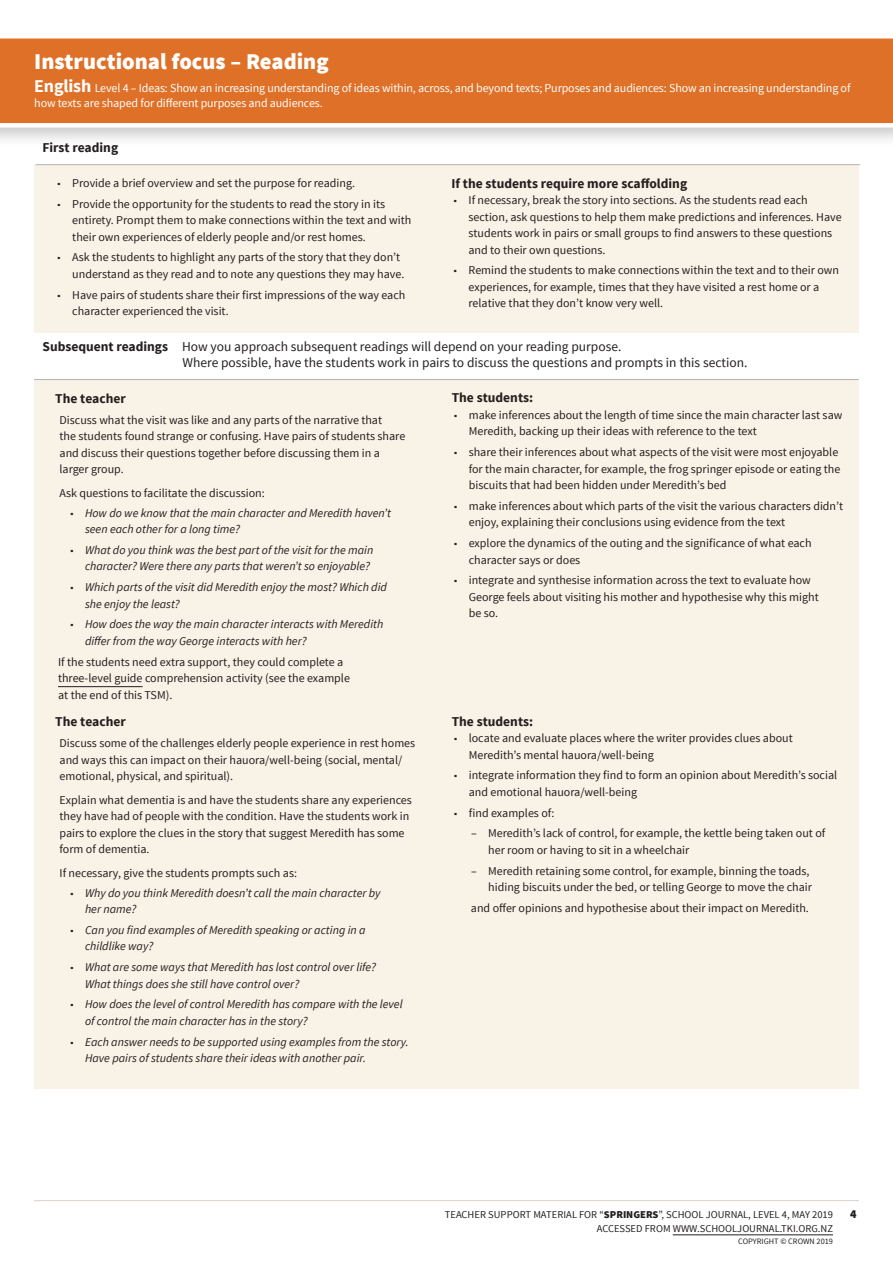
<style>
.page{position:relative;width:893px;height:1263px;background:#fff}
.page>*{position:absolute;margin:0;border:0;box-sizing:border-box;transform-origin:0 0}
.t1{font:900 22.5px "Source Sans Pro";color:#fff}
.t2{font:13.5px/15.8px "Source Sans Pro";color:#231f20}
.t3{font:700 13.5px "Source Sans Pro";color:#231f20}
.Body{font:12px/16.5px "Source Sans Pro";color:#231f20}
.t4{font:italic 12px/16.5px "Source Sans Pro";color:#231f20}
.title_strap_title_4{font:12px/15px "Source Sans Pro";letter-spacing:-.01em;color:#fff}
.Body_Bullet_Italic{font:12px/16.5px "Source Sans Pro";color:#231f20}
.Body_bullet{font:12px "Source Sans Pro";color:#231f20}
.t5{font:900 12px "Source Sans Pro";color:#231f20}
.t6{font:10.5px/13.5px "Source Sans Pro";color:#231f20;text-align:right}
.t7{font:8.25px "Source Sans Pro";color:#231f20}
.s1{font-weight:700;font-size:18px}
.s2{font-weight:700}
.s3{font-weight:900}
</style>
<div class="page">
<div style="left:34px;top:152px;width:825px;height:937px;background:#f9f2e6"></div>
<div style="left:34px;top:129px;width:826px;height:36px;background:#fff"></div>
<hr style="left:35px;top:164px;width:825px;height:1px;background:#b2b3b7">
<div style="left:34px;top:333px;width:825px;height:47px;background:#fff"></div>
<hr style="left:34px;top:379px;width:825px;height:1px;background:#b2b3b7">
<hr style="left:34px;top:1200px;width:825px;height:1px;background:#d7d2ca">
<hr style="left:673px;top:1234px;width:160px;height:1px;background:#231f20">
<div style="left:0;top:30px;width:893px;height:118px;background:#231f20;opacity:.25"></div>
<svg style="left:0;top:34px;width:893px;height:94px;background:#e17e3c"></svg>
<hr style="left:58px;top:686px;width:85px;height:1px;background:#231f20">
<h2 class="t1" style="left:34px;top:47px;width:296px">Instructional focus – Reading</h2>
<p class="title_strap_title_4" style="left:34px;top:81px;width:818px"><span class="s1">English</span> Level 4 – Ideas: Show an increasing understanding of ideas within, across, and beyond texts; Purposes and audiences: Show an increasing understanding of how texts are shaped for different purposes and audiences.</p>
<h5 class="t3" style="left:43px;top:139px;width:77px">First reading</h5>
<p class="Body" style="left:55px;top:175px;width:301px">▪ Provide a brief overview and set the purpose for reading.</p>
<p class="Body" style="left:72px;top:196px;width:340px;text-indent:-17px">▪ Provide the opportunity for the students to read the story in its entirety. Prompt them to make connections within the text and with their own experiences of elderly people and/or rest homes.</p>
<p class="Body" style="left:72px;top:249px;width:333px;text-indent:-17px">▪ Ask the students to highlight any parts of the story that they don’t understand as they read and to note any questions they may have.</p>
<p class="Body" style="left:72px;top:287px;width:335px;text-indent:-17px">▪ Have pairs of students share their first impressions of the way each character experienced the visit.</p>
<h5 class="t3" style="left:451px;top:175px;width:237px">If the students require more scaffolding</h5>
<p class="Body" style="left:468px;top:192px;width:375px;text-indent:-17px">▪ If necessary, break the story into sections. As the students read each section, ask questions to help them make predictions and inferences. Have students work in pairs or small groups to find answers to these questions and to their own questions.</p>
<p class="Body" style="left:468px;top:262px;width:372px;text-indent:-17px">▪ Remind the students to make connections within the text and to their own experiences, for example, times that they have visited a rest home or a relative that they don’t know very well.</p>
<h5 class="t2" style="left:183px;top:339px;width:566px;text-indent:-140px"><span class="s2">Subsequent readings</span> How you approach subsequent readings will depend on your reading purpose.<br>Where possible, have the students work in pairs to discuss the questions and prompts in this section.</h5>
<h5 class="t3" style="left:55px;top:390px;width:72px">The teacher</h5>
<p class="Body" style="left:60px;top:412px;width:347px">Discuss what the visit was like and any parts of the narrative that<br>the students found strange or confusing. Have pairs of students share and discuss their questions together before discussing them in a larger group.</p>
<p class="Body" style="left:60px;top:485px;width:207px">Ask questions to facilitate the discussion:</p>
<p class="t4" style="left:85px;top:504px;width:307px;text-indent:-17px">▪ How do we know that the main character and Meredith haven’t seen each other for a long time?</p>
<p class="t4" style="left:68px;top:542px;width:307px;text-align:right">▪ What do you think was the best part of the visit for the main character? Were there any parts that weren’t so enjoyable?</p>
<p class="t4" style="left:85px;top:579px;width:303px;text-indent:-17px">▪ Which parts of the visit did Meredith enjoy the most? Which did she enjoy the least?</p>
<p class="t4" style="left:85px;top:616px;width:300px;text-indent:-17px">▪ How does the way the main character interacts with Meredith differ from the way George interacts with her?</p>
<p class="Body_Bullet_Italic" style="left:58px;top:654px;width:293px">If the students need extra support, they could complete a three-level guide comprehension activity (see the example at the end of this TSM).</p>
<h5 class="t3" style="left:55px;top:713px;width:72px">The teacher</h5>
<p class="Body" style="left:60px;top:735px;width:357px">Discuss some of the challenges elderly people experience in rest homes and ways this can impact on their hauora/well-being (social, mental/ emotional, physical, and spiritual).</p>
<p class="Body" style="left:60px;top:792px;width:354px">Explain what dementia is and have the students share any experiences they have had of people with the condition. Have the students work in pairs to explore the clues in the story that suggest Meredith has some form of dementia.</p>
<p class="Body" style="left:60px;top:865px;width:239px">If necessary, give the students prompts such as:</p>
<p class="t4" style="left:85px;top:884px;width:297px;text-indent:-17px">▪ Why do you think Meredith doesn’t call the main character by her name?</p>
<p class="t4" style="left:85px;top:921px;width:282px;text-indent:-17px">▪ Can you find examples of Meredith speaking or acting in a childlike way?</p>
<p class="t4" style="left:85px;top:959px;width:293px;text-indent:-17px">▪ What are some ways that Meredith has lost control over life?<br>What things does she still have control over?</p>
<p class="t4" style="left:85px;top:996px;width:319px;text-indent:-17px">▪ How does the level of control Meredith has compare with the level of control the main character has in the story?</p>
<p class="t4" style="left:85px;top:1033px;width:325px;text-indent:-17px">▪ Each answer needs to be supported using examples from the story.<br>Have pairs of students share their ideas with another pair.</p>
<h5 class="t3" style="left:452px;top:389px;width:83px">The students:</h5>
<p class="Body" style="left:469px;top:407px;width:375px;text-indent:-17px">▪ make inferences about the length of time since the main character last saw<br>Meredith, backing up their ideas with reference to the text</p>
<p class="Body" style="left:469px;top:444px;width:373px;text-indent:-17px">▪ share their inferences about what aspects of the visit were most enjoyable for the main character, for example, the frog springer episode or eating the biscuits that had been hidden under Meredith’s bed</p>
<p class="Body" style="left:469px;top:498px;width:376px;text-indent:-17px">▪ make inferences about which parts of the visit the various characters didn’t enjoy, explaining their conclusions using evidence from the text</p>
<p class="Body" style="left:469px;top:535px;width:344px;text-indent:-17px">▪ explore the dynamics of the outing and the significance of what each character says or does</p>
<p class="Body" style="left:469px;top:572px;width:352px;text-indent:-17px">▪ integrate and synthesise information across the text to evaluate how<br>George feels about visiting his mother and hypothesise why this might be so.</p>
<h5 class="t3" style="left:452px;top:712px;width:83px">The students:</h5>
<p class="Body" style="left:469px;top:730px;width:326px;text-indent:-17px">▪ locate and evaluate places where the writer provides clues about<br>Meredith’s mental hauora/well-being</p>
<p class="Body" style="left:469px;top:767px;width:370px;text-indent:-17px">▪ integrate information they find to form an opinion about Meredith’s social and emotional hauora/well-being</p>
<p class="Body" style="left:452px;top:804px;width:104px">▪ find examples of:</p>
<p class="Body" style="left:488px;top:825px;width:339px;text-indent:-17px">– Meredith’s lack of control, for example, the kettle being taken out of her room or having to sit in a wheelchair</p>
<p class="Body" style="left:471px;top:863px;width:342px;text-align:right">– Meredith retaining some control, for example, binning the toads, hiding biscuits under the bed, or telling George to move the chair</p>
<p class="Body_bullet" style="left:471px;top:900px;width:339px">and offer opinions and hypothesise about their impact on Meredith.</p>
<p class="t6" style="left:445px;top:1208px;width:390px">TEACHER SUPPORT MATERIAL FOR “<span class="s3">SPRINGERS</span>”, SCHOOL JOURNAL, LEVEL 4, MAY 2019<br>ACCESSED FROM WWW.SCHOOLJOURNAL.TKI.ORG.NZ</p>
<p class="t7" style="left:738px;top:1236px;width:96px">COPYRIGHT © CROWN 2019</p>
<p class="t5" style="left:850px;top:1206px;width:8px">4</p>
</div>
